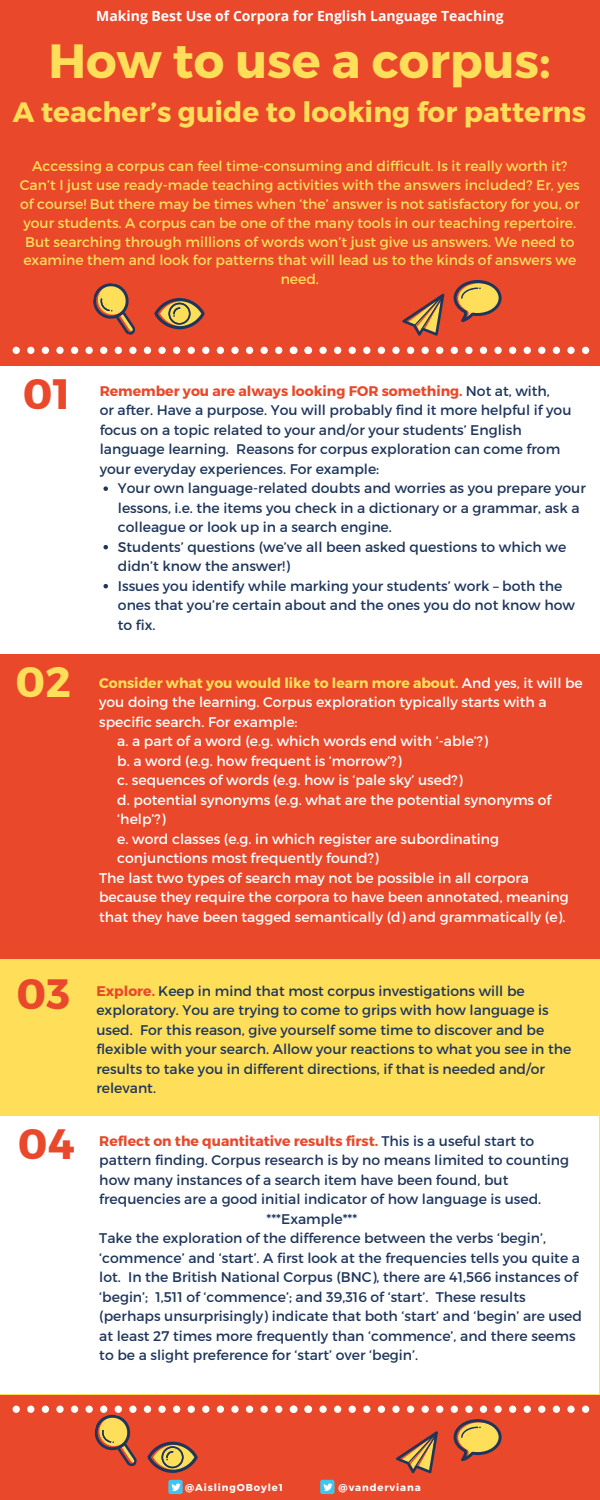
<style>
.page{position:relative;width:600px;height:1500px;background:#e9482b}
.page>*{position:absolute;margin:0;border:0;box-sizing:border-box;transform-origin:0 0}
.t1{font:700 48px "Montserrat";color:#ffde59}
.t2{font:700 42.4px "Montserrat";color:#e9482b}
.t3{font:700 42.4px "Montserrat";color:#ffde59}
.t4{font:700 28px "Montserrat";color:#ffde59}
.t5{font:14px/19.5px "Montserrat";color:#1e365c}
.t6{font:14px/19.5px "Montserrat";color:#fff}
.t7{font:14px/18.9px "Montserrat";color:#ffde59;text-align:center}
.t8{font:700 14px "Open Sans";color:#fff}
.t9{font:700 10px "Montserrat";letter-spacing:.09em;color:#fff}
.s1{font-weight:700;color:#e9482b}
.s2{font-weight:700;color:#ffde59}
</style>
<div class="page">
<svg style="left:454px;top:280px;width:47px;height:42px"></svg>
<svg style="left:93px;top:283px;width:42px;height:52px"></svg>
<svg style="left:402px;top:294px;width:42px;height:42px"></svg>
<svg style="left:155px;top:298px;width:50px;height:31px"></svg>
<div style="left:0;top:366px;width:600px;height:289px;background:#fff"></div>
<svg style="left:103px;top:486px;width:5px;height:5px"></svg>
<svg style="left:103px;top:545px;width:5px;height:4px"></svg>
<svg style="left:103px;top:584px;width:5px;height:4px"></svg>
<div style="left:168px;top:1480px;width:15px;height:14px;background:#3fc6ee;border-radius:2px"></div>
<svg style="left:171px;top:1483px;width:10px;height:8px"></svg>
<div style="left:320px;top:1480px;width:14px;height:14px;background:#3fc6ee;border-radius:2px"></div>
<svg style="left:323px;top:1483px;width:9px;height:8px"></svg>
<div style="left:0;top:959px;width:600px;height:435px;background:#ffde59"></div>
<svg style="left:13px;top:347px;width:576px;height:7px"></svg>
<svg style="left:13px;top:1406px;width:576px;height:67px"></svg>
<div style="left:0;top:1116px;width:599px;height:278px;background:#fff"></div>
<p class="t8" style="left:96px;top:6px;width:409px">Making Best Use of Corpora for English Language Teaching</p>
<p class="t1" style="left:49px;top:30px;width:504px">How to use a corpus:</p>
<p class="t4" style="left:13px;top:94px;width:575px">A teacher’s guide to looking for patterns</p>
<p class="t7" style="left:20px;top:156px;width:561px">Accessing a corpus can feel time-consuming and difficult. Is it really worth it?<br>Can’t I just use ready-made teaching activities with the answers included? Er, yes of course! But there may be times when ‘the’ answer is not satisfactory for you, or your students. A corpus can be one of the many tools in our teaching repertoire.<br>But searching through millions of words won’t just give us answers. We need to examine them and look for patterns that will lead us to the kinds of answers we need.</p>
<p class="t2" style="left:23px;top:366px;width:49px">01</p>
<p class="t3" style="left:16px;top:654px;width:57px">02</p>
<p class="t5" style="left:100px;top:380px;width:473px"><span class="s1">Remember you are always looking FOR something.</span> Not at, with,<br>or after. Have a purpose. You will probably find it more helpful if you focus on a topic related to your and/or your students’ English language learning. Reasons for corpus exploration can come from your everyday experiences. For example:</p>
<p class="t5" style="left:118px;top:478px;width:469px">Your own language-related doubts and worries as you prepare your lessons, i.e. the items you check in a dictionary or a grammar, ask a colleague or look up in a search engine.</p>
<p class="t5" style="left:118px;top:536px;width:450px">Students’ questions (we’ve all been asked questions to which we didn’t know the answer!)</p>
<p class="t5" style="left:118px;top:575px;width:459px">Issues you identify while marking your students’ work – both the ones that you’re certain about and the ones you do not know how to fix.</p>
<p class="t6" style="left:99px;top:672px;width:485px"><span class="s2">Consider what you would like to learn more about.</span> And yes, it will be you doing the learning. Corpus exploration typically starts with a specific search. For example:</p>
<p class="t6" style="left:117px;top:731px;width:372px">a. a part of a word (e.g. which words end with ‘-able’?)</p>
<p class="t6" style="left:117px;top:750px;width:286px">b. a word (e.g. how frequent is ‘morrow’?)</p>
<p class="t6" style="left:117px;top:770px;width:347px">c. sequences of words (e.g. how is ‘pale sky’ used?)</p>
<p class="t6" style="left:117px;top:789px;width:436px">d. potential synonyms (e.g. what are the potential synonyms of ‘help’?)</p>
<p class="t6" style="left:117px;top:828px;width:383px">e. word classes (e.g. in which register are subordinating conjunctions most frequently found?)</p>
<p class="t6" style="left:99px;top:867px;width:471px">The last two types of search may not be possible in all corpora because they require the corpora to have been annotated, meaning that they have been tagged semantically (d) and grammatically (e).</p>
<p class="t2" style="left:16px;top:966px;width:55px">03</p>
<p class="t5" style="left:96px;top:980px;width:477px"><span class="s1">Explore.</span> Keep in mind that most corpus investigations will be exploratory. You are trying to come to grips with how language is used. For this reason, give yourself some time to discover and be flexible with your search. Allow your reactions to what you see in the results to take you in different directions, if that is needed and/or relevant.</p>
<p class="t2" style="left:18px;top:1116px;width:58px">04</p>
<p class="t5" style="left:99px;top:1130px;width:471px"><span class="s1">Reflect on the quantitative results first.</span> This is a useful start to pattern finding. Corpus research is by no means limited to counting how many instances of a search item have been found, but frequencies are a good initial indicator of how language is used.</p>
<p class="t5" style="left:99px;top:1228px;width:484px">Take the exploration of the difference between the verbs ‘begin’, ‘commence’ and ‘start’. A first look at the frequencies tells you quite a lot. In the British National Corpus (BNC), there are 41,566 instances of ‘begin’; 1,511 of ‘commence’; and 39,316 of ‘start’. These results (perhaps unsurprisingly) indicate that both ‘start’ and ‘begin’ are used at least 27 times more frequently than ‘commence’, and there seems to be a slight preference for ‘start’ over ‘begin’.</p>
<p class="t5" style="left:267px;top:1208px;width:92px">***Example***</p>
<p class="t9" style="left:185px;top:1481px;width:99px">@AislingOBoyle1</p>
<p class="t9" style="left:339px;top:1481px;width:84px">@vanderviana</p>
</div>
